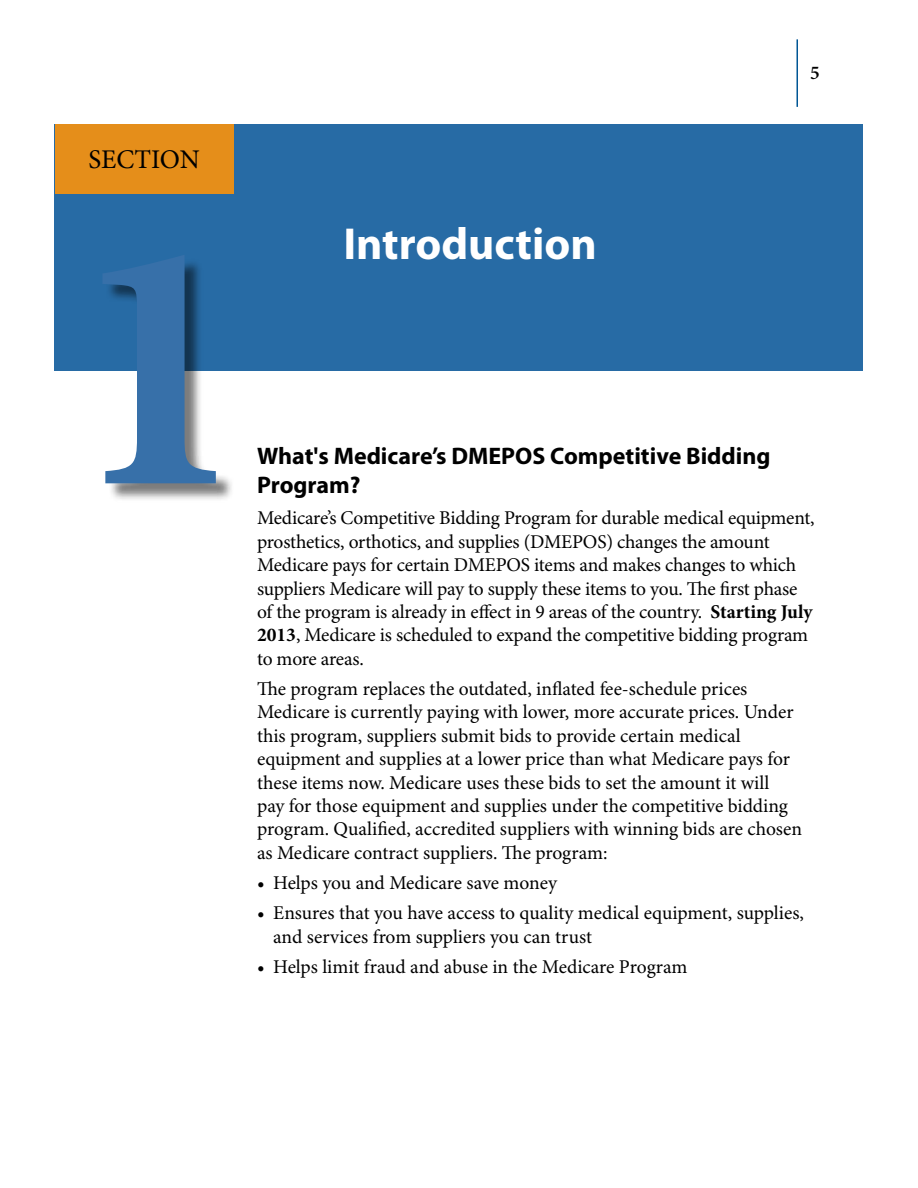
<style>
.page{position:relative;width:918px;height:1188px;background:#fff}
.page>*{position:absolute;margin:0;border:0;box-sizing:border-box;transform-origin:0 0}
.t1{font:700 360px "Minion Pro";color:#3770a9}
.Section_Header{font:700 45px "Myriad Pro";color:#fff}
.t2{font:27px "Minion Pro";letter-spacing:-.005em;color:#000}
.Heading_2{font:700 24px/28.8px "Myriad Pro";color:#000}
.Body_Text_13{font:19.5px/23.4px "Minion Pro";letter-spacing:-.005em;color:#000}
.t3{font:600 19.5px "Minion Pro";color:#000}
.s1{font-weight:700}
</style>
<div class="page">
<div style="left:55px;top:124px;width:808px;height:247px;background:#276ba5"></div>
<div style="left:55px;top:124px;width:179px;height:70px;background:#e58e1a"></div>
<div style="left:105px;top:258px;width:130px;height:244px;background:#000;opacity:.52"></div>
<hr style="left:796px;top:39px;width:2px;height:68px;background:#005695">
<h3 class="t2" style="left:89px;top:144px;width:113px">SECTION</h3>
<h1 class="t1" style="left:69px;top:153px;width:181px">1</h1>
<p class="Section_Header" style="left:343px;top:219px;width:255px">Introduction</p>
<p class="t3" style="left:810px;top:61px;width:11px">5</p>
<p class="Heading_2" style="left:257px;top:442px;width:515px">What's Medicare’s DMEPOS Competitive Bidding<br>Program?</p>
<p class="Body_Text_13" style="left:257px;top:507px;width:559px">Medicare’s Competitive Bidding Program for durable medical equipment, prosthetics, orthotics, and supplies (DMEPOS) changes the amount Medicare pays for certain DMEPOS items and makes changes to which suppliers Medicare will pay to supply these items to you. The first phase of the program is already in effect in 9 areas of the country. <span class="s1">Starting July 2013</span>, Medicare is scheduled to expand the competitive bidding program to more areas.</p>
<p class="Body_Text_13" style="left:257px;top:678px;width:547px">The program replaces the outdated, inflated fee-schedule prices Medicare is currently paying with lower, more accurate prices. Under this program, suppliers submit bids to provide certain medical equipment and supplies at a lower price than what Medicare pays for these items now. Medicare uses these bids to set the amount it will<br>pay for those equipment and supplies under the competitive bidding program. Qualified, accredited suppliers with winning bids are chosen as Medicare contract suppliers. The program:</p>
<p class="Body_Text_13" style="left:257px;top:872px;width:302px">• Helps you and Medicare save money</p>
<p class="Body_Text_13" style="left:273px;top:902px;width:532px;text-indent:-16px">• Ensures that you have access to quality medical equipment, supplies, and services from suppliers you can trust</p>
<p class="Body_Text_13" style="left:257px;top:956px;width:432px">• Helps limit fraud and abuse in the Medicare Program</p>
</div>
